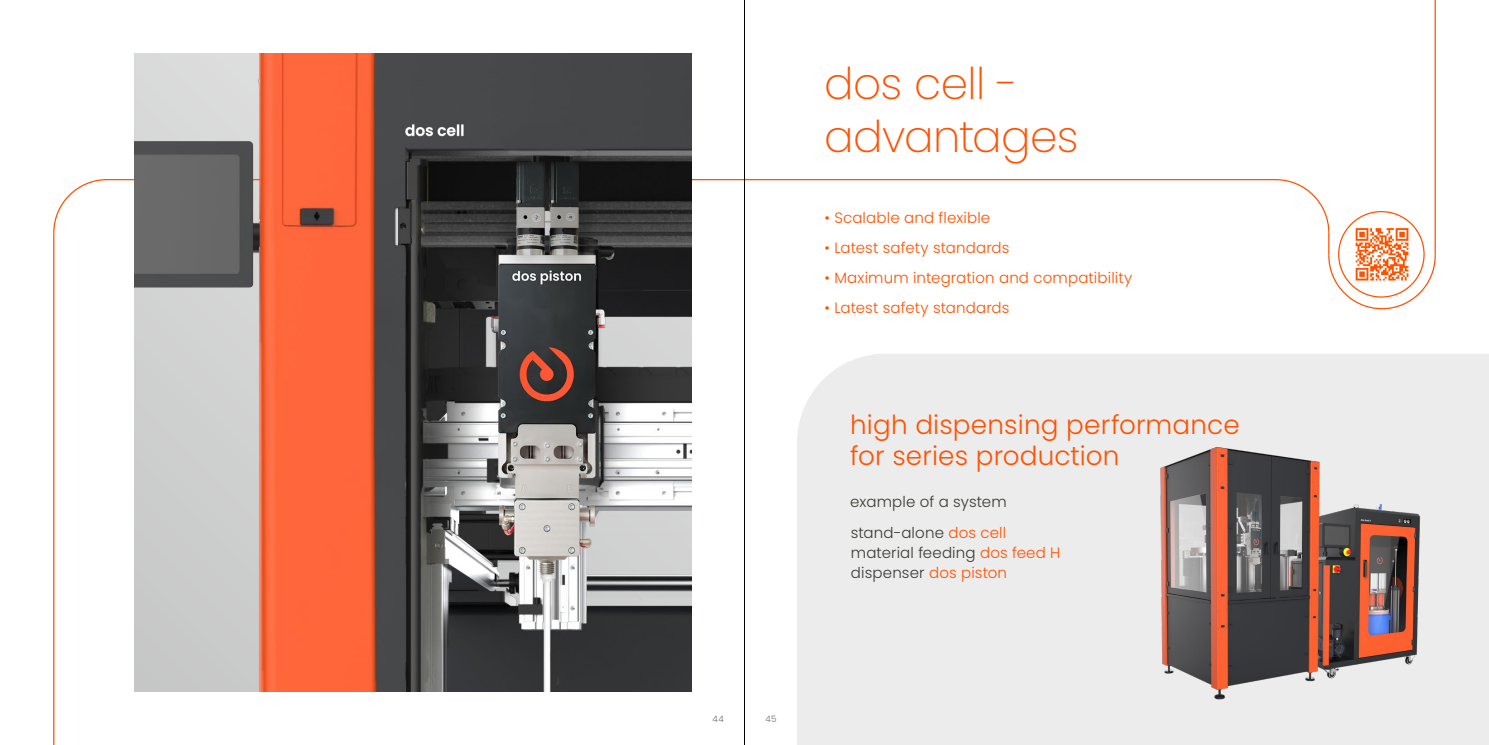
<style>
.page{position:relative;width:1489px;height:745px;background:#fff}
.page>*{position:absolute;margin:0;border:0;box-sizing:border-box;transform-origin:0 0}
.t1{font:200 43.75px/52.5px "Poppins";letter-spacing:-.015em;color:#ff5100}
.t2{font:300 26.25px/30px "Poppins";letter-spacing:.005em;color:#ff5100}
.t3{font:300 15px "Poppins";letter-spacing:.01em;color:#ff5100}
.t4{font:300 15px/20px "Poppins";letter-spacing:.01em;color:#3a3934}
.t5{font:300 8.75px "Poppins";color:#3a3934}
.s1{color:#ff5100}
</style>
<div class="page">
<div style="left:797px;top:354px;width:691px;height:390px;background:#ececec"></div>
<hr style="left:1434px;top:0;width:1px;height:255px;background:#ff5100">
<hr style="left:107px;top:179px;width:1169px;height:1px;background:#ff5100">
<hr style="left:53px;top:233px;width:1px;height:511px;background:#ff5100">
<svg style="left:53px;top:179px;width:55px;height:55px"></svg>
<svg style="left:1274px;top:178px;width:162px;height:132px"></svg>
<img style="left:1126px;top:435px;width:336px;height:274px">
<img style="left:1352px;top:226px;width:58px;height:58px">
<img style="left:134px;top:53px;width:557px;height:638px">
<hr style="left:744px;top:0;width:1px;height:744px;background:#000">
<h1 class="t1" style="left:824px;top:58px;width:256px">dos cell - advantages</h1>
<p class="t3" style="left:824px;top:208px;width:167px">• Scalable and flexible</p>
<p class="t3" style="left:824px;top:238px;width:186px">• Latest safety standards</p>
<p class="t3" style="left:824px;top:268px;width:309px">• Maximum integration and compatibility</p>
<p class="t3" style="left:824px;top:298px;width:186px">• Latest safety standards</p>
<h2 class="t2" style="left:850px;top:410px;width:391px">high dispensing performance for series production</h2>
<p class="t4" style="left:850px;top:491px;width:158px">example of a system</p>
<p class="t4" style="left:850px;top:522px;width:211px">stand-alone <span class="s1">dos cell </span>material feeding <span class="s1">dos feed H </span>dispenser <span class="s1">dos piston</span></p>
<p class="t5" style="left:712px;top:713px;width:13px">44</p>
<p class="t5" style="left:765px;top:713px;width:12px">45</p>
</div>
